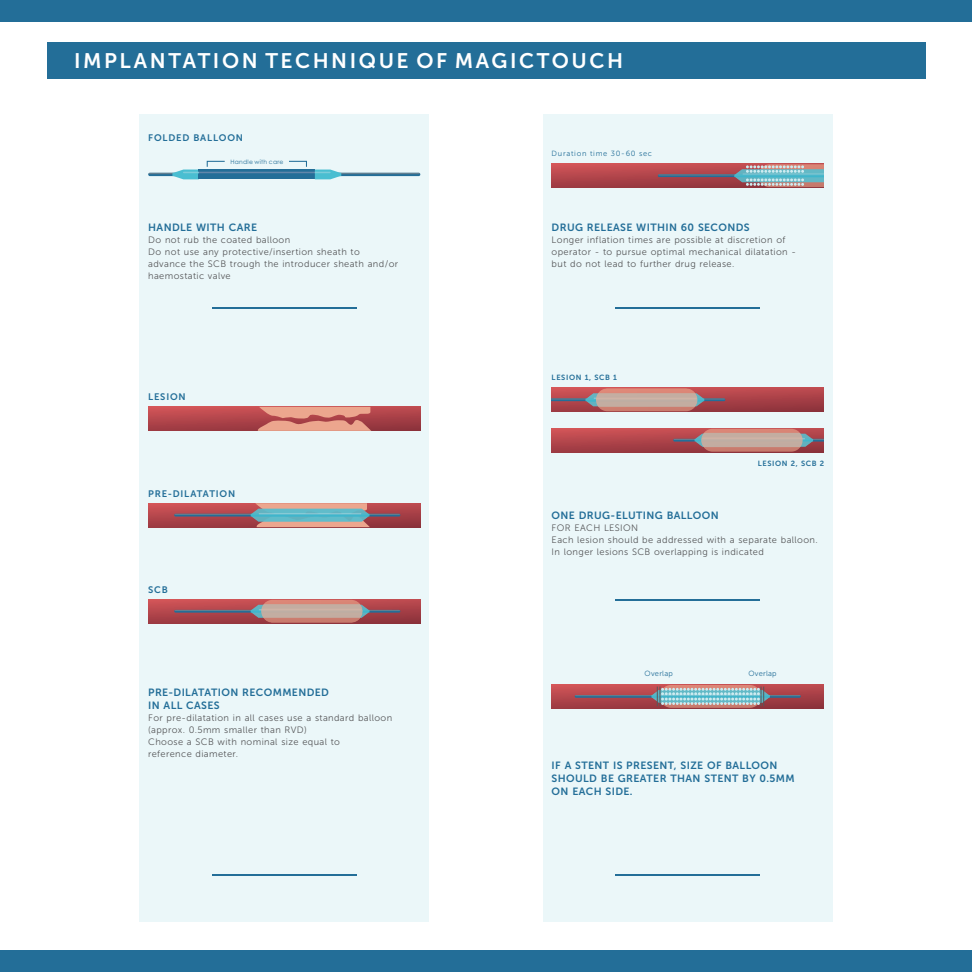
<style>
.page{position:relative;width:972px;height:972px;background:#fff}
.page>*{position:absolute;margin:0;border:0;box-sizing:border-box;transform-origin:0 0}
.t1{font:21px "Museo Sans";letter-spacing:.12em;color:#fff}
.t2{font:10.5px/13.2px "Museo Sans";letter-spacing:.035em;color:#236e98}
.t3{font:9.45px "Museo Sans";letter-spacing:.085em;color:#236e98}
.t4{font:9.3px/11.7px "Museo Sans 300";letter-spacing:.04em;color:#57585a}
.t5{font:7.5px "Museo Sans";letter-spacing:.085em;color:#236e98}
.t6{font:7.5px "Museo Sans 300";letter-spacing:.095em;color:#236e98}
.t7{font:7.5px "Museo Sans 300";letter-spacing:.035em;color:#236e98}
.t8{font:6px "Century Gothic";letter-spacing:.035em;color:#236e98}
</style>
<div class="page">
<div style="left:0;top:0;width:972px;height:21px;background:#236e98"></div>
<div style="left:0;top:951px;width:972px;height:21px;background:#236e98"></div>
<div style="left:47px;top:43px;width:878px;height:36px;background:#236e98"></div>
<div style="left:140px;top:114px;width:289px;height:808px;background:#ebf7f9"></div>
<div style="left:543px;top:114px;width:289px;height:808px;background:#ebf7f9"></div>
<hr style="left:212px;top:874px;width:145px;height:2px;background:#236e98">
<hr style="left:615px;top:874px;width:145px;height:2px;background:#236e98">
<hr style="left:148px;top:173px;width:272px;height:3px;background:#236e98;border-radius:2px">
<svg style="left:149px;top:160px;width:271px;height:19px"></svg>
<div style="left:148px;top:407px;width:272px;height:24px;background:linear-gradient(to bottom,#ca5155,#963740)"></div>
<svg style="left:258px;top:407px;width:113px;height:24px;background:#d9897a"></svg>
<div style="left:148px;top:503px;width:272px;height:24px;background:linear-gradient(to bottom,#ca5155,#963740)"></div>
<hr style="left:174px;top:514px;width:226px;height:3px;background:#236e98">
<svg style="left:175px;top:503px;width:225px;height:24px;background:#b76565"></svg>
<img style="left:251px;top:509px;width:118px;height:13px">
<img style="left:259px;top:513px;width:102px;height:1px">
<svg style="left:148px;top:599px;width:272px;height:24px;background:#b0444a"></svg>
<hr style="left:174px;top:610px;width:226px;height:3px;background:#236e98">
<svg style="left:175px;top:610px;width:225px;height:1px"></svg>
<img style="left:251px;top:605px;width:118px;height:13px">
<img style="left:261px;top:600px;width:102px;height:23px;border-radius:11px">
<div style="left:552px;top:164px;width:272px;height:24px;background:linear-gradient(to bottom,#cf5457,#993941)"></div>
<img style="left:758px;top:164px;width:66px;height:23px">
<svg style="left:658px;top:165px;width:166px;height:21px;background:#977e86"></svg>
<div style="left:552px;top:684px;width:272px;height:24px;background:linear-gradient(to bottom,#c95155,#963740)"></div>
<img style="left:660px;top:685px;width:101px;height:23px;border-radius:11px">
<svg style="left:575px;top:687px;width:226px;height:19px;background:#998189"></svg>
<hr style="left:212px;top:307px;width:145px;height:2px;background:#236e98">
<hr style="left:615px;top:307px;width:145px;height:2px;background:#236e98">
<hr style="left:615px;top:599px;width:145px;height:2px;background:#236e98">
<div style="left:552px;top:388px;width:272px;height:24px;background:linear-gradient(to bottom,#c44e53,#92363e)"></div>
<svg style="left:552px;top:398px;width:173px;height:3px"></svg>
<img style="left:586px;top:393px;width:118px;height:13px">
<img style="left:596px;top:388px;width:101px;height:23px;border-radius:11px">
<div style="left:552px;top:428px;width:272px;height:24px;background:linear-gradient(to bottom,#cc5357,#983941)"></div>
<svg style="left:673px;top:439px;width:151px;height:3px"></svg>
<img style="left:694px;top:434px;width:119px;height:13px">
<img style="left:701px;top:429px;width:102px;height:23px;border-radius:11px">
<h1 class="t1" style="left:74px;top:52px;width:551px">IMPLANTATION TECHNIQUE OF MAGICTOUCH</h1>
<p class="t3" style="left:148px;top:134px;width:96px">FOLDED BALLOON</p>
<p class="t8" style="left:231px;top:160px;width:54px">Handle with care</p>
<p class="t2" style="left:148px;top:222px;width:110px">HANDLE WITH CARE</p>
<p class="t4" style="left:148px;top:235px;width:252px">Do not rub the coated balloon<br>Do not use any protective/insertion sheath to advance the SCB trough the introducer sheath and/or haemostatic valve</p>
<p class="t3" style="left:148px;top:393px;width:39px">LESION</p>
<p class="t3" style="left:148px;top:490px;width:89px">PRE-DILATATION</p>
<p class="t3" style="left:148px;top:586px;width:21px">SCB</p>
<p class="t2" style="left:148px;top:687px;width:182px">PRE-DILATATION RECOMMENDED<br>IN ALL CASES</p>
<p class="t4" style="left:148px;top:713px;width:246px">For pre-dilatation in all cases use a standard balloon (approx. 0.5mm smaller than RVD)<br>Choose a SCB with nominal size equal to<br>reference diameter.</p>
<p class="t6" style="left:552px;top:150px;width:102px">Duration time 30-60 sec</p>
<p class="t2" style="left:552px;top:222px;width:200px">DRUG RELEASE WITHIN 60 SECONDS</p>
<p class="t4" style="left:552px;top:235px;width:246px">Longer inflation times are possible at discretion of operator - to pursue optimal mechanical dilatation - but do not lead to further drug release.</p>
<p class="t5" style="left:552px;top:374px;width:67px">LESION 1, SCB 1</p>
<p class="t5" style="left:758px;top:461px;width:68px">LESION 2, SCB 2</p>
<p class="t2" style="left:552px;top:510px;width:169px">ONE DRUG-ELUTING BALLOON</p>
<p class="t4" style="left:552px;top:523px;width:268px">FOR EACH LESION<br>Each lesion should be addressed with a separate balloon.<br>In longer lesions SCB overlapping is indicated</p>
<p class="t7" style="left:645px;top:671px;width:30px">Overlap</p>
<p class="t7" style="left:748px;top:671px;width:30px">Overlap</p>
<p class="t2" style="left:552px;top:759px;width:244px">IF A STENT IS PRESENT, SIZE OF BALLOON<br>SHOULD BE GREATER THAN STENT BY 0.5MM<br>ON EACH SIDE.</p>
</div>
